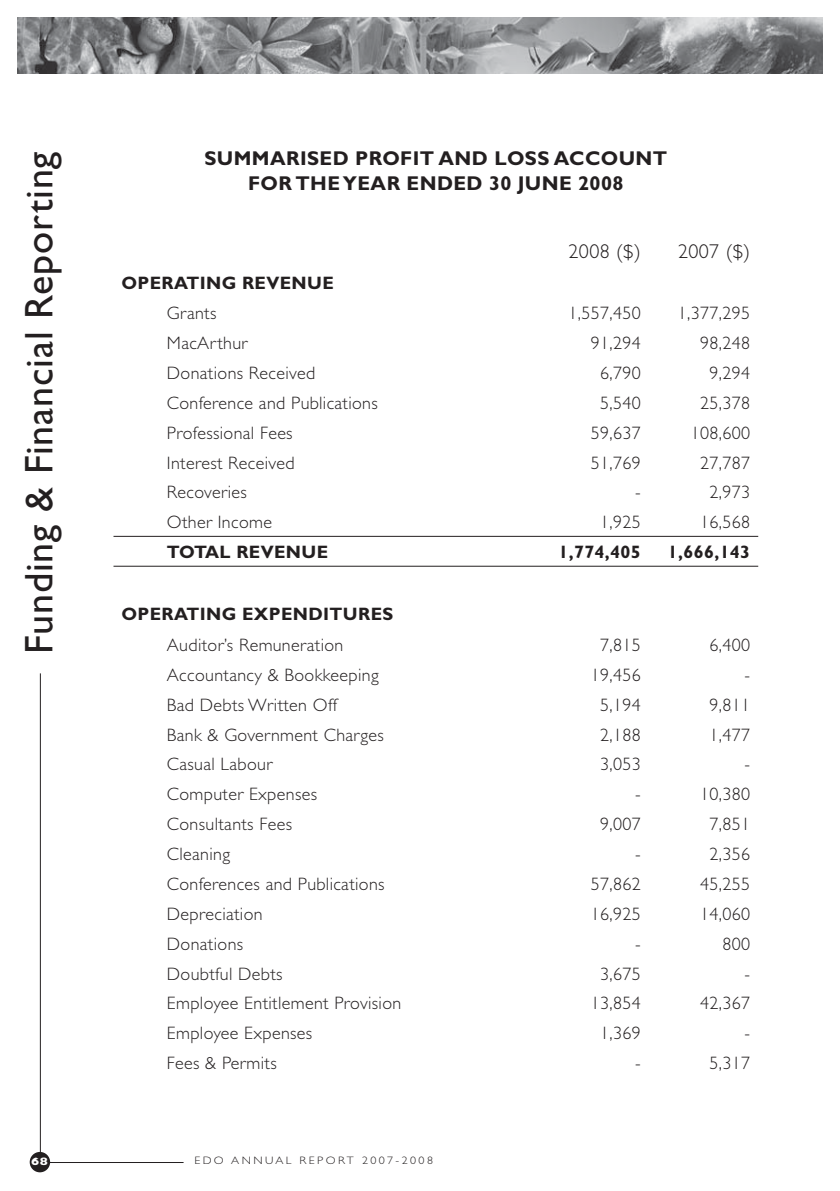
<style>
.page{position:relative;width:840px;height:1191px;background:#fff}
.page>*{position:absolute;margin:0;border:0;box-sizing:border-box;transform-origin:0 0}
.t1{font:40px "Gill Sans";letter-spacing:.02em;color:#231f20}
.t2{font:700 20px/25px "Gill Sans";letter-spacing:.02em;color:#231f20;text-align:center}
.t3{font:300 20px "Gill Sans";letter-spacing:.02em;color:#231f20}
.t4{font:300 18px "Gill Sans";letter-spacing:.02em;color:#231f20}
.t5{font:700 18px "Gill Sans";letter-spacing:.02em;color:#231f20}
.t6{font:300 10.8px "Gill Sans";letter-spacing:.2em;color:#231f20;scale:1.11 1}
.t7{font:800 10.8px "Gill Sans";color:#fff;scale:1.11 1}
</style>
<div class="page">
<hr style="left:48px;top:1162px;width:135px;height:1px;background:#231f20">
<div style="left:30px;top:1151px;width:20px;height:21px;background:#231f20;border-radius:50%"></div>
<img style="left:17px;top:17px;width:805px;height:57px">
<hr style="left:113px;top:536px;width:644px;height:1px;background:#231f20">
<hr style="left:113px;top:566px;width:535px;height:1px;background:#231f20">
<hr style="left:648px;top:566px;width:109px;height:1px;background:#231f20">
<hr style="left:40px;top:673px;width:1px;height:484px;background:#231f20">
<h1 class="t1" style="left:25px;top:654px;width:504px;rotate:-90deg">Funding &amp; Financial Reporting</h1>
<p class="t2" style="left:204px;top:148px;width:464px">SUMMARISED PROFIT AND LOSS ACCOUNT<br>FOR THE YEAR ENDED 30 JUNE 2008</p>
<p class="t3" style="left:568px;top:244px;width:74px">2008 ($)</p>
<p class="t3" style="left:677px;top:244px;width:74px">2007 ($)</p>
<p class="t5" style="left:121px;top:276px;width:214px">OPERATING REVENUE</p>
<p class="t4" style="left:167px;top:307px;width:51px">Grants</p>
<p class="t4" style="left:568px;top:307px;width:74px">1,557,450</p>
<p class="t4" style="left:677px;top:307px;width:74px">1,377,295</p>
<p class="t4" style="left:167px;top:337px;width:82px">MacArthur</p>
<p class="t4" style="left:590px;top:337px;width:51px">91,294</p>
<p class="t4" style="left:699px;top:337px;width:51px">98,248</p>
<p class="t4" style="left:167px;top:367px;width:150px">Donations Received</p>
<p class="t4" style="left:599px;top:367px;width:42px">6,790</p>
<p class="t4" style="left:709px;top:367px;width:42px">9,294</p>
<p class="t4" style="left:167px;top:396px;width:212px">Conference and Publications</p>
<p class="t4" style="left:599px;top:396px;width:42px">5,540</p>
<p class="t4" style="left:699px;top:396px;width:51px">25,378</p>
<p class="t4" style="left:167px;top:426px;width:127px">Professional Fees</p>
<p class="t4" style="left:590px;top:426px;width:51px">59,637</p>
<p class="t4" style="left:690px;top:426px;width:61px">108,600</p>
<p class="t4" style="left:167px;top:456px;width:129px">Interest Received</p>
<p class="t4" style="left:590px;top:456px;width:51px">51,769</p>
<p class="t4" style="left:699px;top:456px;width:51px">27,787</p>
<p class="t4" style="left:167px;top:486px;width:81px">Recoveries</p>
<p class="t4" style="left:634px;top:486px;width:7px">-</p>
<p class="t4" style="left:709px;top:486px;width:42px">2,973</p>
<p class="t4" style="left:167px;top:516px;width:106px">Other Income</p>
<p class="t4" style="left:599px;top:516px;width:42px">1,925</p>
<p class="t4" style="left:699px;top:516px;width:51px">16,568</p>
<p class="t5" style="left:167px;top:546px;width:163px">TOTAL REVENUE</p>
<p class="t5" style="left:558px;top:546px;width:84px">1,774,405</p>
<p class="t5" style="left:667px;top:546px;width:84px">1,666,143</p>
<p class="t5" style="left:121px;top:608px;width:273px">OPERATING EXPENDITURES</p>
<p class="t4" style="left:167px;top:638px;width:178px">Auditor’s Remuneration</p>
<p class="t4" style="left:599px;top:638px;width:42px">7,815</p>
<p class="t4" style="left:709px;top:638px;width:42px">6,400</p>
<p class="t4" style="left:167px;top:668px;width:213px">Accountancy &amp; Bookkeeping</p>
<p class="t4" style="left:590px;top:668px;width:51px">19,456</p>
<p class="t4" style="left:744px;top:668px;width:7px">-</p>
<p class="t4" style="left:167px;top:698px;width:171px">Bad Debts Written Off</p>
<p class="t4" style="left:599px;top:698px;width:42px">5,194</p>
<p class="t4" style="left:709px;top:698px;width:42px">9,811</p>
<p class="t4" style="left:167px;top:728px;width:218px">Bank &amp; Government Charges</p>
<p class="t4" style="left:599px;top:728px;width:42px">2,188</p>
<p class="t4" style="left:709px;top:728px;width:42px">1,477</p>
<p class="t4" style="left:167px;top:758px;width:107px">Casual Labour</p>
<p class="t4" style="left:599px;top:758px;width:42px">3,053</p>
<p class="t4" style="left:744px;top:758px;width:7px">-</p>
<p class="t4" style="left:167px;top:788px;width:152px">Computer Expenses</p>
<p class="t4" style="left:634px;top:788px;width:7px">-</p>
<p class="t4" style="left:699px;top:788px;width:51px">10,380</p>
<p class="t4" style="left:167px;top:818px;width:126px">Consultants Fees</p>
<p class="t4" style="left:599px;top:818px;width:42px">9,007</p>
<p class="t4" style="left:709px;top:818px;width:42px">7,851</p>
<p class="t4" style="left:167px;top:847px;width:65px">Cleaning</p>
<p class="t4" style="left:634px;top:847px;width:7px">-</p>
<p class="t4" style="left:709px;top:847px;width:42px">2,356</p>
<p class="t4" style="left:167px;top:877px;width:219px">Conferences and Publications</p>
<p class="t4" style="left:590px;top:877px;width:51px">57,862</p>
<p class="t4" style="left:699px;top:877px;width:51px">45,255</p>
<p class="t4" style="left:167px;top:907px;width:97px">Depreciation</p>
<p class="t4" style="left:590px;top:907px;width:51px">16,925</p>
<p class="t4" style="left:699px;top:907px;width:51px">14,060</p>
<p class="t4" style="left:167px;top:937px;width:78px">Donations</p>
<p class="t4" style="left:634px;top:937px;width:7px">-</p>
<p class="t4" style="left:722px;top:937px;width:29px">800</p>
<p class="t4" style="left:167px;top:967px;width:117px">Doubtful Debts</p>
<p class="t4" style="left:599px;top:967px;width:42px">3,675</p>
<p class="t4" style="left:744px;top:967px;width:7px">-</p>
<p class="t4" style="left:167px;top:997px;width:236px">Employee Entitlement Provision</p>
<p class="t4" style="left:590px;top:997px;width:51px">13,854</p>
<p class="t4" style="left:699px;top:997px;width:51px">42,367</p>
<p class="t4" style="left:167px;top:1027px;width:147px">Employee Expenses</p>
<p class="t4" style="left:599px;top:1027px;width:42px">1,369</p>
<p class="t4" style="left:744px;top:1027px;width:7px">-</p>
<p class="t4" style="left:167px;top:1056px;width:111px">Fees &amp; Permits</p>
<p class="t4" style="left:634px;top:1056px;width:7px">-</p>
<p class="t4" style="left:709px;top:1056px;width:42px">5,317</p>
<p class="t7" style="left:31px;top:1157px;width:16px">68</p>
<p class="t6" style="left:194px;top:1156px;width:216px">EDO ANNUAL REPORT 2007-2008</p>
</div>
